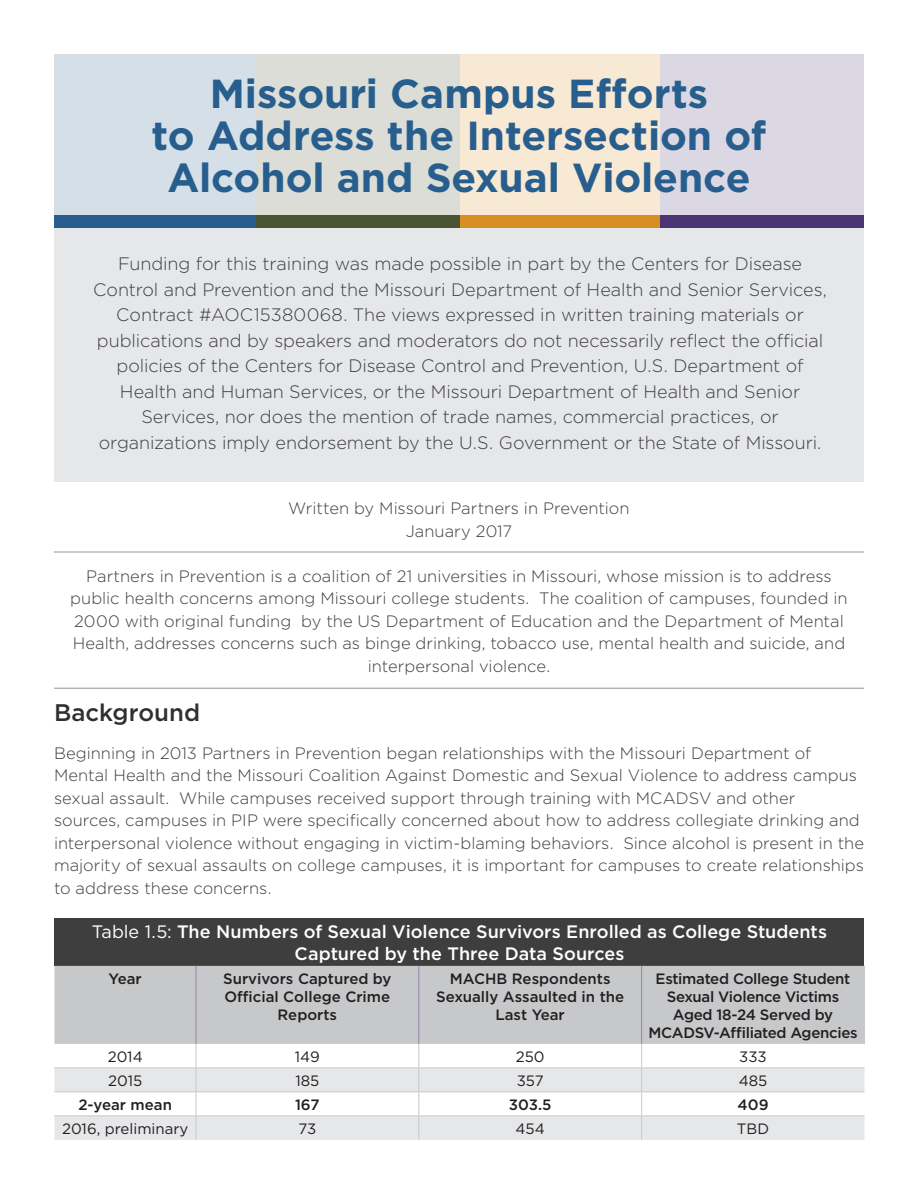
<style>
.page{position:relative;width:918px;height:1188px;background:#fff}
.page>*{position:absolute;margin:0;border:0;box-sizing:border-box;transform-origin:0 0}
.t1{font:700 40.5px "Gotham";color:#285e8d}
.t2{font:500 24px "Gotham";color:#312f30}
.t3{font:300 18px/25.5px "Gotham";letter-spacing:-.005em;color:#3e3e3f;text-align:center}
.t4{font:500 18px/21.6px "Gotham";color:#fff;text-align:center}
.t5{font:300 16.5px/22.5px "Gotham";color:#3e3e3f;text-align:center}
.t6{font:500 15px/18px "Gotham";letter-spacing:-.015em;color:#231f20;text-align:center}
.t7{font:15px "Gotham";color:#231f20}
.s1{font-weight:400}
</style>
<div class="page">
<div style="left:54px;top:221px;width:810px;height:261px;background:#e6e7e9"></div>
<div style="left:54px;top:55px;width:203px;height:166px;background:#d4dfe8"></div>
<div style="left:459px;top:55px;width:203px;height:166px;background:#f7e9d3"></div>
<div style="left:256px;top:55px;width:203px;height:166px;background:#dbddd6"></div>
<div style="left:661px;top:55px;width:203px;height:166px;background:#dbd7e3"></div>
<div style="left:54px;top:215px;width:203px;height:13px;background:#285e8d"></div>
<div style="left:459px;top:215px;width:203px;height:13px;background:#d78f23"></div>
<div style="left:256px;top:215px;width:203px;height:13px;background:#4a5432"></div>
<div style="left:661px;top:215px;width:203px;height:13px;background:#4a3474"></div>
<hr style="left:54px;top:688px;width:810px;height:1px;background:#939598">
<hr style="left:54px;top:552px;width:810px;height:1px;background:#939598">
<div style="left:54px;top:918px;width:810px;height:48px;background:#3e3e3f"></div>
<div style="left:54px;top:966px;width:810px;height:78px;background:#c7c8ca"></div>
<svg style="left:54px;top:1068px;width:810px;height:72px;fill:#e6e7e9"></svg>
<hr style="left:54px;top:1067px;width:142px;height:1px;background:#c7c8ca">
<hr style="left:196px;top:1067px;width:223px;height:1px;background:#c7c8ca">
<hr style="left:419px;top:1067px;width:223px;height:1px;background:#c7c8ca">
<hr style="left:642px;top:1067px;width:222px;height:1px;background:#c7c8ca">
<hr style="left:54px;top:1091px;width:142px;height:1px;background:#c7c8ca">
<hr style="left:196px;top:1091px;width:223px;height:1px;background:#c7c8ca">
<hr style="left:419px;top:1091px;width:223px;height:1px;background:#c7c8ca">
<hr style="left:642px;top:1091px;width:222px;height:1px;background:#c7c8ca">
<hr style="left:54px;top:1115px;width:142px;height:1px;background:#c7c8ca">
<hr style="left:196px;top:1115px;width:223px;height:1px;background:#c7c8ca">
<svg style="left:196px;top:1044px;width:1px;height:96px"></svg>
<hr style="left:419px;top:1115px;width:223px;height:1px;background:#c7c8ca">
<svg style="left:418px;top:1044px;width:1px;height:96px"></svg>
<hr style="left:642px;top:1115px;width:222px;height:1px;background:#c7c8ca">
<svg style="left:641px;top:1044px;width:1px;height:96px"></svg>
<hr style="left:864px;top:966px;width:1px;height:78px;background:#c7c8ca">
<hr style="left:196px;top:966px;width:1px;height:78px;background:#9083ac">
<hr style="left:418px;top:966px;width:1px;height:78px;background:#9083ac">
<hr style="left:641px;top:966px;width:1px;height:78px;background:#9083ac">
<p class="t1" style="left:210px;top:67px;width:500px">Missouri Campus Efforts</p>
<p class="t1" style="left:152px;top:109px;width:616px">to Address the Intersection of</p>
<p class="t1" style="left:167px;top:151px;width:585px">Alcohol and Sexual Violence</p>
<p class="t3" style="left:93px;top:251px;width:735px">Funding for this training was made possible in part by the Centers for Disease Control and Prevention and the Missouri Department of Health and Senior Services, Contract #AOC15380068. The views expressed in written training materials or publications and by speakers and moderators do not necessarily reflect the official policies of the Centers for Disease Control and Prevention, U.S. Department of Health and Human Services, or the Missouri Department of Health and Senior Services, nor does the mention of trade names, commercial practices, or organizations imply endorsement by the U.S. Government or the State of Missouri.</p>
<p class="t5" style="left:288px;top:497px;width:343px">Written by Missouri Partners in Prevention</p>
<p class="t5" style="left:406px;top:519px;width:108px">January 2017</p>
<p class="t5" style="left:70px;top:564px;width:779px">Partners in Prevention is a coalition of 21 universities in Missouri, whose mission is to address public health concerns among Missouri college students. The coalition of campuses, founded in 2000 with original funding by the US Department of Education and the Department of Mental Health, addresses concerns such as binge drinking, tobacco use, mental health and suicide, and interpersonal violence.</p>
<p class="t2" style="left:54px;top:697px;width:148px">Background</p>
<p class="t5" style="left:54px;top:741px;width:812px;text-align:left">Beginning in 2013 Partners in Prevention began relationships with the Missouri Department of Mental Health and the Missouri Coalition Against Domestic and Sexual Violence to address campus sexual assault. While campuses received support through training with MCADSV and other sources, campuses in PIP were specifically concerned about how to address collegiate drinking and interpersonal violence without engaging in victim-blaming behaviors. Since alcohol is present in the majority of sexual assaults on college campuses, it is important for campuses to create relationships to address these concerns.</p>
<p class="t4" style="left:92px;top:921px;width:737px"><span class="s1">Table 1.5:</span> The Numbers of Sexual Violence Survivors Enrolled as College Students<br>Captured by the Three Data Sources</p>
<p class="t6" style="left:109px;top:969px;width:35px">Year</p>
<p class="t6" style="left:223px;top:969px;width:170px">Survivors Captured by<br>Official College Crime<br>Reports</p>
<p class="t6" style="left:436px;top:969px;width:190px">MACHB Respondents<br>Sexually Assaulted in the<br>Last Year</p>
<p class="t6" style="left:648px;top:969px;width:211px">Estimated College Student<br>Sexual Violence Victims<br>Aged 18-24 Served by<br>MCADSV-Affiliated Agencies</p>
<p class="t7" style="left:108px;top:1047px;width:37px">2014</p>
<p class="t7" style="left:295px;top:1047px;width:26px">149</p>
<p class="t7" style="left:516px;top:1047px;width:30px">250</p>
<p class="t7" style="left:739px;top:1047px;width:29px">333</p>
<p class="t7" style="left:108px;top:1071px;width:36px">2015</p>
<p class="t7" style="left:295px;top:1071px;width:25px">185</p>
<p class="t7" style="left:517px;top:1071px;width:28px">357</p>
<p class="t7" style="left:739px;top:1071px;width:30px">485</p>
<p class="t6" style="left:78px;top:1095px;width:95px">2-year mean</p>
<p class="t6" style="left:295px;top:1095px;width:26px">167</p>
<p class="t6" style="left:509px;top:1095px;width:44px">303.5</p>
<p class="t6" style="left:738px;top:1095px;width:32px">409</p>
<p class="t7" style="left:62px;top:1119px;width:128px">2016, preliminary</p>
<p class="t7" style="left:298px;top:1119px;width:19px">73</p>
<p class="t7" style="left:516px;top:1119px;width:31px">454</p>
<p class="t7" style="left:737px;top:1119px;width:34px">TBD</p>
</div>
